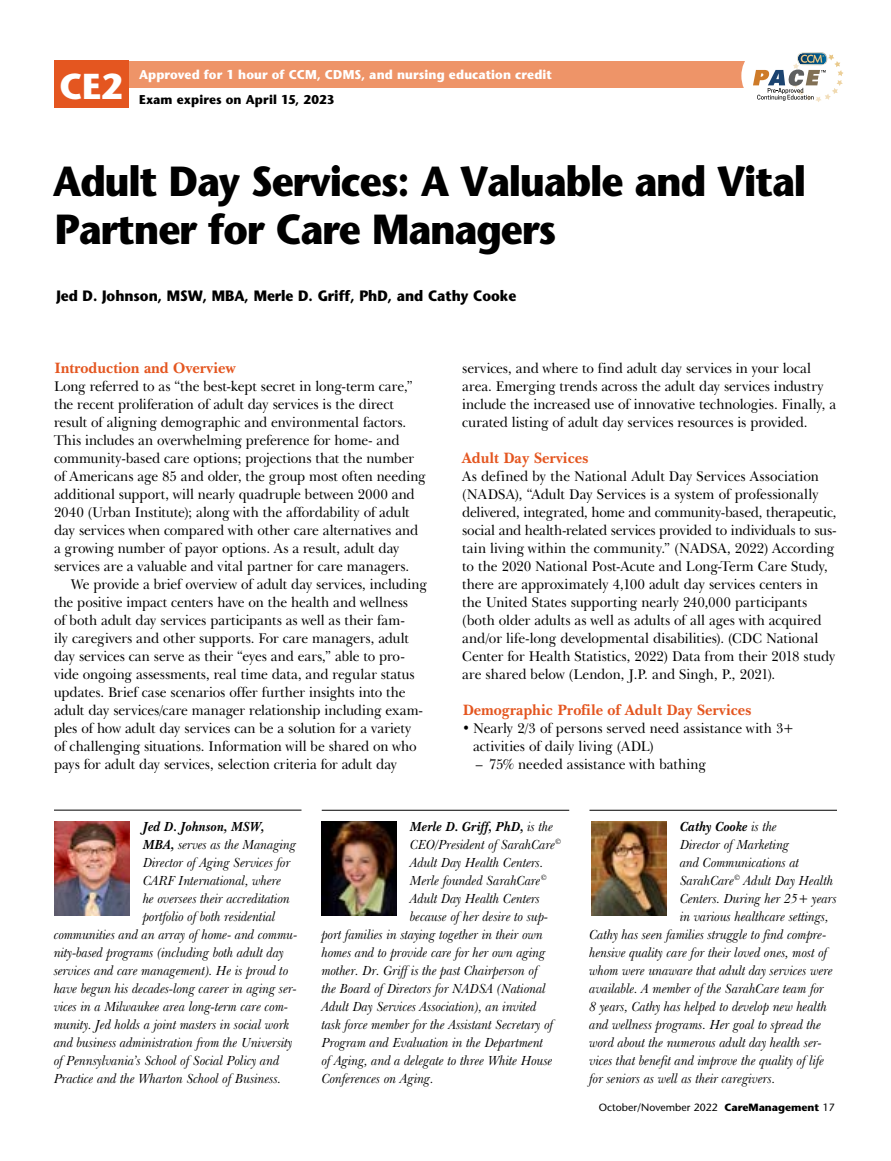
<style>
.page{position:relative;width:891px;height:1161px;background:#fff}
.page>*{position:absolute;margin:0;border:0;box-sizing:border-box;transform-origin:0 0}
.t1{font:700 42px/48px "Stone Sans";letter-spacing:-.03em;color:#000;scale:.92 1}
.t2{font:700 36px "Stone Sans";color:#fff;scale:.95 1}
.t3{font:700 15.3px "New Baskerville IT Cby BT";letter-spacing:-.005em;color:#e45620;scale:.95 1}
.t4{font:700 15px "Stone Sans";letter-spacing:-.005em;color:#000;scale:.92 1}
.t5{font:14.4px/18px "New Baskerville IT Cby BT";letter-spacing:-.005em;color:#000;scale:.95 1}
.t6{font:italic 13.5px "New Baskerville IT Cby BT";letter-spacing:-.01em;color:#000;scale:.95 1}
.t7{font:italic 700 13.5px "New Baskerville IT Cby BT";letter-spacing:-.01em;color:#000;scale:.95 1}
.t8{font:700 12.75px "Stone Sans";letter-spacing:.01em;color:#fff;scale:.95 1}
.t9{font:700 12.75px "Stone Sans";letter-spacing:.01em;color:#000;scale:.95 1}
.t10{font:10.5px "Stone Sans";color:#000}
.s1{font-weight:700}
.s2{font-weight:400}
</style>
<div class="page">
<div style="left:57px;top:61px;width:783px;height:27px;background:#ee9468"></div>
<div style="left:741px;top:44px;width:113px;height:64px;background:#fff;border-radius:32px"></div>
<svg style="left:753px;top:52px;width:91px;height:50px"></svg>
<div style="left:54px;top:61px;width:74px;height:47px;background:#e45620"></div>
<hr style="left:54px;top:810px;width:248px;height:1px;background:#000">
<hr style="left:322px;top:810px;width:247px;height:1px;background:#000">
<hr style="left:590px;top:810px;width:247px;height:1px;background:#000">
<img style="left:54px;top:821px;width:76px;height:95px">
<img style="left:321px;top:821px;width:76px;height:95px">
<img style="left:591px;top:821px;width:76px;height:95px">
<h2 class="t2" style="left:60px;top:63px;width:68px">CE2</h2>
<p class="t8" style="left:139px;top:67px;width:436px">Approved for 1 hour of CCM, CDMS, and nursing education credit</p>
<p class="t9" style="left:139px;top:91px;width:207px">Exam expires on April 15, 2023</p>
<h1 class="t1" style="left:53px;top:157px;width:821px">Adult Day Services: A Valuable and Vital<br>Partner for Care Managers</h1>
<p class="t4" style="left:56px;top:286px;width:502px">Jed D. Johnson, MSW, MBA, Merle D. Griff, PhD, and Cathy Cooke</p>
<p class="t3" style="left:54px;top:358px;width:193px">Introduction and Overview</p>
<p class="t5" style="left:54px;top:377px;width:393px">Long referred to as “the best-kept secret in long-term care,” the recent proliferation of adult day services is the direct result of aligning demographic and environmental factors.<br>This includes an overwhelming preference for home- and community-based care options; projections that the number of Americans age 85 and older, the group most often needing additional support, will nearly quadruple between 2000 and 2040 (Urban Institute); along with the affordability of adult day services when compared with other care alternatives and a growing number of payor options. As a result, adult day services are a valuable and vital partner for care managers.</p>
<p class="t5" style="left:54px;top:575px;width:394px;text-indent:17px">We provide a brief overview of adult day services, including the positive impact centers have on the health and wellness<br>of both adult day services participants as well as their fam-<br>ily caregivers and other supports. For care managers, adult day services can serve as their “eyes and ears,” able to pro&shy;vide ongoing assessments, real time data, and regular status updates. Brief case scenarios offer further insights into the adult day services/care manager relationship including exam&shy;ples of how adult day services can be a solution for a variety<br>of challenging situations. Information will be shared on who pays for adult day services, selection criteria for adult day</p>
<p class="t5" style="left:462px;top:359px;width:395px">services, and where to find adult day services in your local area. Emerging trends across the adult day services industry include the increased use of innovative technologies. Finally, a curated listing of adult day services resources is provided.</p>
<p class="t3" style="left:462px;top:448px;width:135px">Adult Day Services</p>
<p class="t5" style="left:462px;top:467px;width:396px">As defined by the National Adult Day Services Association (NADSA), “Adult Day Services is a system of professionally delivered, integrated, home and community-based, therapeutic, social and health-related services provided to individuals to sus&shy;tain living within the community.” (NADSA, 2022) According to the 2020 National Post-Acute and Long-Term Care Study, there are approximately 4,100 adult day services centers in the United States supporting nearly 240,000 participants (both older adults as well as adults of all ages with acquired and/or life-long developmental disabilities). (CDC National Center for Health Statistics, 2022) Data from their 2018 study are shared below (Lendon, J.P. and Singh, P., 2021).</p>
<p class="t3" style="left:463px;top:700px;width:306px">Demographic Profile of Adult Day Services</p>
<p class="t5" style="left:473px;top:719px;width:340px;text-indent:-11px">• Nearly 2/3 of persons served need assistance with 3+ activities of daily living (ADL)</p>
<p class="t5" style="left:476px;top:755px;width:244px">– 75% needed assistance with bathing</p>
<p class="t7" style="left:143px;top:818px;width:130px">Jed D. Johnson, MSW,</p>
<p class="t6" style="left:143px;top:836px;width:163px"><span class="s1">MBA,</span> serves as the Managing</p>
<p class="t6" style="left:143px;top:854px;width:157px">Director of Aging Services for</p>
<p class="t6" style="left:143px;top:872px;width:147px">CARF International, where</p>
<p class="t6" style="left:143px;top:890px;width:156px">he oversees their accreditation</p>
<p class="t6" style="left:143px;top:908px;width:141px">portfolio of both residential</p>
<p class="t6" style="left:54px;top:926px;width:258px">communities and an array of home- and commu-</p>
<p class="t6" style="left:54px;top:944px;width:244px">nity-based programs (including both adult day</p>
<p class="t6" style="left:54px;top:962px;width:248px">services and care management). He is proud to</p>
<p class="t6" style="left:54px;top:980px;width:257px">have begun his decades-long career in aging ser-</p>
<p class="t6" style="left:54px;top:998px;width:248px">vices in a Milwaukee area long-term care com-</p>
<p class="t6" style="left:54px;top:1016px;width:249px">munity. Jed holds a joint masters in social work</p>
<p class="t6" style="left:54px;top:1034px;width:253px">and business administration from the University</p>
<p class="t6" style="left:54px;top:1052px;width:239px">of Pennsylvania’s School of Social Policy and</p>
<p class="t6" style="left:54px;top:1070px;width:241px">Practice and the Wharton School of Business.</p>
<p class="t7" style="left:410px;top:818px;width:152px">Merle D. Griff, PhD, <span class="s2">is the</span></p>
<p class="t6" style="left:410px;top:836px;width:161px">CEO/President of SarahCare<sup>©</sup></p>
<p class="t6" style="left:410px;top:854px;width:142px">Adult Day Health Centers.</p>
<p class="t6" style="left:410px;top:872px;width:145px">Merle founded SarahCare<sup>©</sup></p>
<p class="t6" style="left:410px;top:890px;width:138px">Adult Day Health Centers</p>
<p class="t6" style="left:410px;top:908px;width:147px">because of her desire to sup-</p>
<p class="t6" style="left:322px;top:926px;width:235px">port families in staying together in their own</p>
<p class="t6" style="left:322px;top:944px;width:237px">homes and to provide care for her own aging</p>
<p class="t6" style="left:322px;top:962px;width:229px">mother. Dr. Griff is the past Chairperson of</p>
<p class="t6" style="left:322px;top:980px;width:238px">the Board of Directors for NADSA (National</p>
<p class="t6" style="left:322px;top:998px;width:228px">Adult Day Services Association), an invited</p>
<p class="t6" style="left:322px;top:1016px;width:245px">task force member for the Assistant Secretary of</p>
<p class="t6" style="left:322px;top:1034px;width:235px">Program and Evaluation in the Department</p>
<p class="t6" style="left:322px;top:1052px;width:245px">of Aging, and a delegate to three White House</p>
<p class="t6" style="left:322px;top:1070px;width:120px">Conferences on Aging.</p>
<p class="t7" style="left:680px;top:818px;width:104px">Cathy Cooke <span class="s2">is the</span></p>
<p class="t6" style="left:680px;top:836px;width:117px">Director of Marketing</p>
<p class="t6" style="left:680px;top:854px;width:127px">and Communications at</p>
<p class="t6" style="left:680px;top:872px;width:163px">SarahCare<sup>©</sup> Adult Day Health</p>
<p class="t6" style="left:680px;top:890px;width:167px">Centers. During her 25+ years</p>
<p class="t6" style="left:680px;top:908px;width:158px">in various healthcare settings,</p>
<p class="t6" style="left:590px;top:926px;width:251px">Cathy has seen families struggle to find compre-</p>
<p class="t6" style="left:590px;top:944px;width:252px">hensive quality care for their loved ones, most of</p>
<p class="t6" style="left:590px;top:962px;width:258px">whom were unaware that adult day services were</p>
<p class="t6" style="left:590px;top:980px;width:248px">available. A member of the SarahCare team for</p>
<p class="t6" style="left:590px;top:998px;width:252px">8 years, Cathy has helped to develop new health</p>
<p class="t6" style="left:590px;top:1016px;width:246px">and wellness programs. Her goal to spread the</p>
<p class="t6" style="left:590px;top:1034px;width:246px">word about the numerous adult day health ser-</p>
<p class="t6" style="left:590px;top:1052px;width:249px">vices that benefit and improve the quality of life</p>
<p class="t6" style="left:590px;top:1070px;width:197px">for seniors as well as their caregivers.</p>
<p class="t10" style="left:599px;top:1100px;width:237px">October/November 2022 <span class="s1">CareManagement</span> 17</p>
</div>
